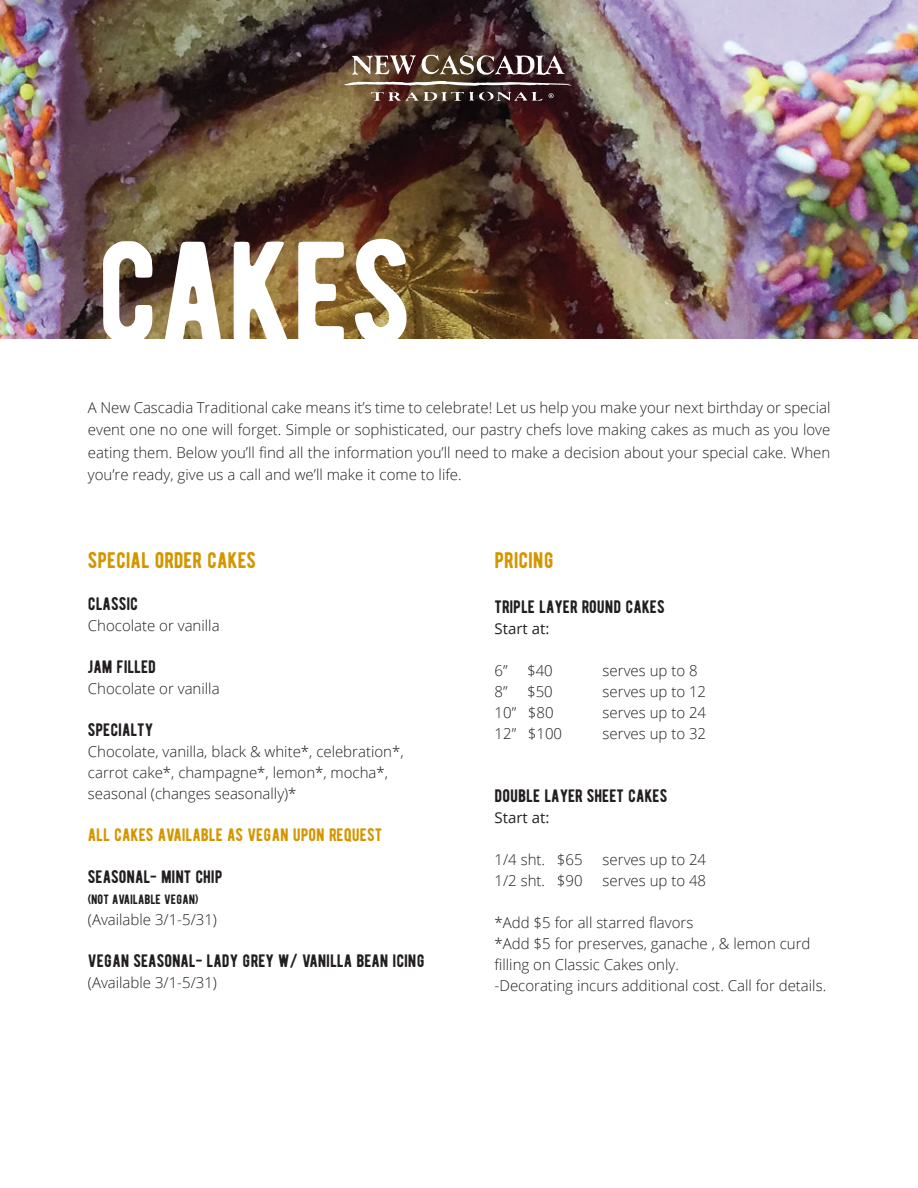
<style>
.page{position:relative;width:918px;height:1188px;background:#fff}
.page>*{position:absolute;margin:0;border:0;box-sizing:border-box;transform-origin:0 0}
.t1{font:22.5px "BERNIER Regular";color:#d49600}
.t2{font:18px "BERNIER Regular";color:#231f20}
.t3{font:18px "BERNIER Regular";color:#d49600}
.t4{font:300 15px/21px "Open Sans";color:#231f20}
.t5{font:15px "Open Sans";color:#231f20}
.t6{font:13.5px "BERNIER Regular";color:#231f20}
</style>
<div class="page">
<img style="left:0;top:0;width:918px;height:339px">
<svg style="left:103px;top:241px;width:50px;height:98px"></svg>
<svg style="left:164px;top:242px;width:57px;height:97px"></svg>
<svg style="left:233px;top:241px;width:55px;height:98px"></svg>
<svg style="left:298px;top:242px;width:46px;height:97px"></svg>
<svg style="left:354px;top:235px;width:54px;height:104px"></svg>
<svg style="left:344px;top:81px;width:229px;height:5px"></svg>
<svg style="left:352px;top:55px;width:213px;height:20px"></svg>
<svg style="left:371px;top:92px;width:171px;height:9px"></svg>
<svg style="left:549px;top:93px;width:5px;height:5px"></svg>
<p class="t4" style="left:88px;top:396px;width:744px;line-height:22.5px;text-align:justify">A New Cascadia Traditional cake means it’s time to celebrate! Let us help you make your next birthday or special event one no one will forget. Simple or sophisticated, our pastry chefs love making cakes as much as you love eating them. Below you’ll find all the information you’ll need to make a decision about your special cake. When you’re ready, give us a call and we’ll make it come to life.</p>
<h1 class="t1" style="left:88px;top:546px;width:170px">SPECIAL ORDER CAKES</h1>
<p class="t2" style="left:88px;top:592px;width:52px">CLASSIC</p>
<p class="t4" style="left:88px;top:615px;width:133px">Chocolate or vanilla</p>
<p class="t2" style="left:88px;top:655px;width:70px">JAM FILLED</p>
<p class="t4" style="left:88px;top:678px;width:133px">Chocolate or vanilla</p>
<p class="t2" style="left:88px;top:718px;width:67px">SPECIALTY</p>
<p class="t4" style="left:88px;top:741px;width:317px">Chocolate, vanilla, black &amp; white*, celebration*, carrot cake*, champagne*, lemon*, mocha*, seasonal (changes seasonally)*</p>
<p class="t3" style="left:88px;top:823px;width:296px">ALL CAKES AVAILABLE AS VEGAN UPON REQUEST</p>
<p class="t2" style="left:88px;top:865px;width:136px">SEASONAL- MINT CHIP</p>
<p class="t6" style="left:88px;top:891px;width:112px">(NOT AVAILABLE VEGAN)</p>
<p class="t4" style="left:88px;top:909px;width:131px">(Available 3/1-5/31)</p>
<p class="t2" style="left:88px;top:949px;width:338px">VEGAN SEASONAL- LADY GREY W/ VANILLA BEAN ICING</p>
<p class="t4" style="left:88px;top:972px;width:131px">(Available 3/1-5/31)</p>
<h1 class="t1" style="left:495px;top:546px;width:61px">PRICING</h1>
<p class="t2" style="left:495px;top:595px;width:172px">TRIPLE LAYER ROUND CAKES</p>
<p class="t5" style="left:495px;top:618px;width:56px">Start at:</p>
<p class="t4" style="left:495px;top:660px;width:15px">6”</p>
<p class="t4" style="left:527px;top:660px;width:27px">$40</p>
<p class="t4" style="left:603px;top:660px;width:97px">serves up to 8</p>
<p class="t4" style="left:495px;top:681px;width:15px">8”</p>
<p class="t4" style="left:527px;top:681px;width:27px">$50</p>
<p class="t4" style="left:603px;top:681px;width:105px">serves up to 12</p>
<p class="t4" style="left:495px;top:702px;width:61px">10” $80</p>
<p class="t4" style="left:603px;top:702px;width:105px">serves up to 24</p>
<p class="t4" style="left:495px;top:723px;width:69px">12” $100</p>
<p class="t4" style="left:603px;top:723px;width:105px">serves up to 32</p>
<p class="t2" style="left:495px;top:784px;width:174px">DOUBLE LAYER SHEET CAKES</p>
<p class="t5" style="left:495px;top:807px;width:56px">Start at:</p>
<p class="t4" style="left:495px;top:849px;width:89px">1/4 sht. $65</p>
<p class="t4" style="left:603px;top:849px;width:105px">serves up to 24</p>
<p class="t4" style="left:495px;top:870px;width:89px">1/2 sht. $90</p>
<p class="t4" style="left:603px;top:870px;width:105px">serves up to 48</p>
<p class="t4" style="left:495px;top:912px;width:333px">*Add $5 for all starred flavors<br>*Add $5 for preserves, ganache , &amp; lemon curd filling on Classic Cakes only.<br>-Decorating incurs additional cost. Call for details.</p>
</div>
